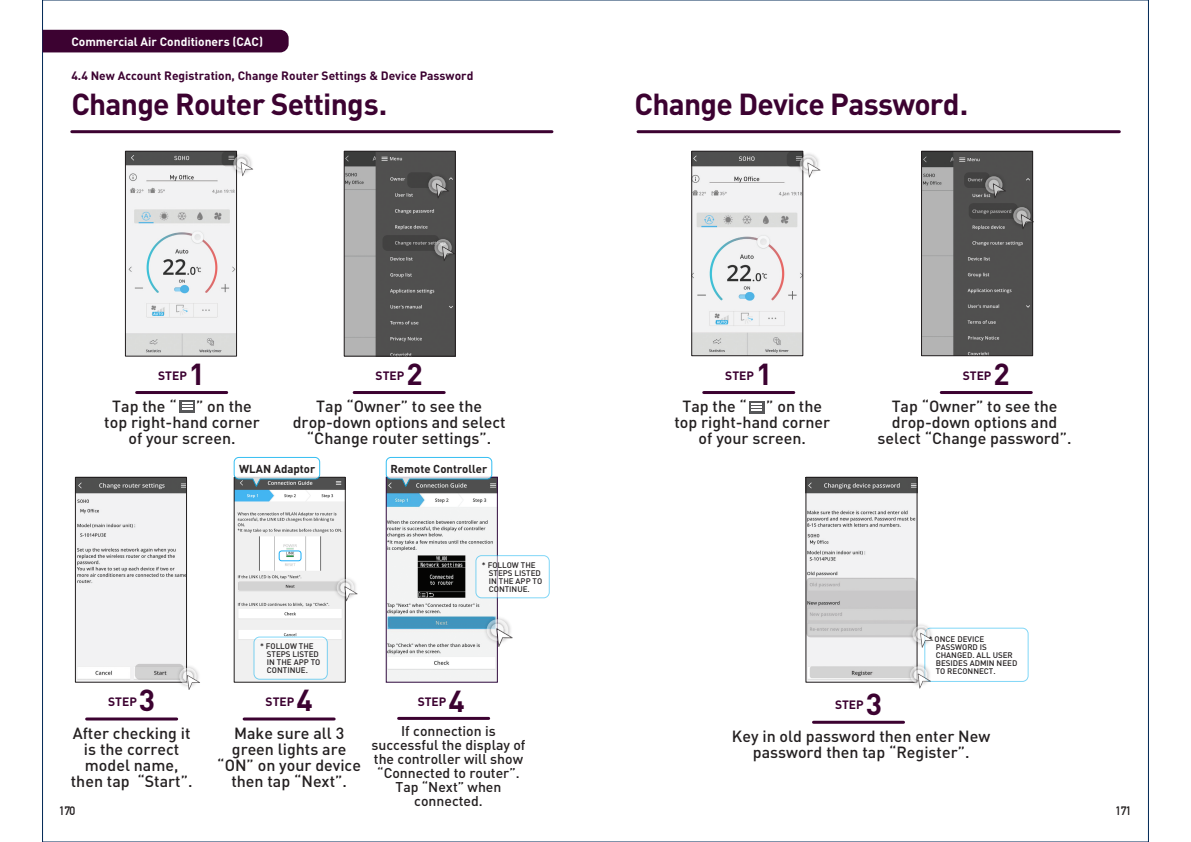
<style>
.page{position:relative;width:1191px;height:842px;background:#fff}
.page>*{position:absolute;margin:0;border:0;box-sizing:border-box;transform-origin:0 0}
.t1{font:700 30px "DINOT";letter-spacing:-.025em;color:#3c0231}
.t2{font:500 16px/16px "DINOT";color:#231f20;text-align:center}
.t3{font:500 14px/14px "DINOT";color:#231f20;text-align:center}
.t4{font:700 12px "DINOT";color:#3c0231}
.t5{font:700 12px "DINOT";color:#fff}
.t6{font:700 12px "DIN Alternate";letter-spacing:-.045em;color:#231f20}
.t7{font:700 11.4px "DINOT";color:#231f20}
.t8{font:500 8px/8px "DINOT";color:#231f20}
</style>
<div class="page">
<img style="left:346px;top:153px;width:107px;height:201px">
<div style="left:344px;top:151px;width:111px;height:205px;border:1px solid #231f20"></div>
<img style="left:807px;top:479px;width:108px;height:201px">
<div style="left:805px;top:477px;width:112px;height:205px;border:1px solid #231f20"></div>
<img style="left:693px;top:153px;width:108px;height:201px">
<div style="left:691px;top:151px;width:112px;height:205px;border:1px solid #231f20"></div>
<img style="left:923px;top:153px;width:108px;height:201px">
<div style="left:921px;top:151px;width:112px;height:205px;border:1px solid #231f20"></div>
<div style="left:407px;top:172px;width:26px;height:16px;background:#424241;border-radius:5px"></div>
<img style="left:424px;top:173px;width:26px;height:26px">
<img style="left:429px;top:177px;width:16px;height:16px">
<svg style="left:432px;top:180px;width:17px;height:18px"></svg>
<svg style="left:964px;top:172px;width:25px;height:16px"></svg>
<img style="left:981px;top:173px;width:26px;height:26px">
<img style="left:985px;top:177px;width:16px;height:16px">
<svg style="left:988px;top:180px;width:18px;height:18px"></svg>
<svg style="left:382px;top:235px;width:57px;height:16px"></svg>
<img style="left:430px;top:235px;width:26px;height:26px">
<img style="left:435px;top:240px;width:17px;height:16px">
<svg style="left:438px;top:242px;width:17px;height:19px"></svg>
<div style="left:924px;top:628px;width:104px;height:54px;border:1px solid #00aeef;border-radius:6px"></div>
<div style="left:179px;top:400px;width:16px;height:12px;background:#57585a"></div>
<svg style="left:182px;top:402px;width:10px;height:8px"></svg>
<svg style="left:749px;top:401px;width:15px;height:12px"></svg>
<svg style="left:751px;top:404px;width:11px;height:7px"></svg>
<div style="left:786px;top:151px;width:18px;height:16px;background:#414141;border-radius:5px"></div>
<img style="left:795px;top:151px;width:26px;height:27px">
<svg style="left:799px;top:155px;width:18px;height:18px"></svg>
<img style="left:800px;top:156px;width:17px;height:16px">
<svg style="left:803px;top:159px;width:17px;height:19px"></svg>
<svg style="left:968px;top:203px;width:49px;height:16px"></svg>
<img style="left:1009px;top:203px;width:25px;height:26px">
<img style="left:1014px;top:208px;width:16px;height:16px">
<svg style="left:1016px;top:210px;width:18px;height:19px"></svg>
<hr style="left:638px;top:130px;width:481px;height:3px;background:#3c0231">
<hr style="left:72px;top:130px;width:480px;height:3px;background:#3c0231">
<div style="left:43px;top:30px;width:246px;height:22px;background:#3c0231"></div>
<img style="left:77px;top:479px;width:108px;height:201px">
<div style="left:75px;top:477px;width:112px;height:205px;border:1px solid #231f20"></div>
<svg style="left:135px;top:664px;width:49px;height:15px"></svg>
<img style="left:176px;top:663px;width:21px;height:23px">
<div style="left:179px;top:668px;width:18px;height:17px;background:#d3d3d3;border-radius:50%"></div>
<img style="left:180px;top:668px;width:16px;height:17px">
<svg style="left:183px;top:671px;width:17px;height:19px"></svg>
<hr style="left:87px;top:717px;width:90px;height:3px;background:#3c0231">
<hr style="left:137px;top:391px;width:90px;height:3px;background:#3c0231">
<hr style="left:354px;top:391px;width:90px;height:3px;background:#3c0231">
<hr style="left:703px;top:391px;width:91px;height:3px;background:#3c0231">
<hr style="left:941px;top:391px;width:90px;height:3px;background:#3c0231">
<hr style="left:813px;top:721px;width:90px;height:3px;background:#3c0231">
<svg style="left:809px;top:666px;width:105px;height:12px"></svg>
<img style="left:906px;top:663px;width:26px;height:26px">
<img style="left:910px;top:667px;width:16px;height:16px">
<svg style="left:913px;top:670px;width:18px;height:18px"></svg>
<svg style="left:806px;top:578px;width:111px;height:59px;background:#cbcaca"></svg>
<img style="left:908px;top:621px;width:26px;height:27px">
<img style="left:913px;top:627px;width:16px;height:16px">
<svg style="left:916px;top:629px;width:17px;height:19px"></svg>
<img style="left:127px;top:153px;width:108px;height:201px">
<div style="left:125px;top:151px;width:112px;height:205px;border:1px solid #231f20"></div>
<div style="left:222px;top:151px;width:16px;height:15px;background:#414141;border-radius:5px"></div>
<img style="left:229px;top:151px;width:19px;height:25px">
<img style="left:234px;top:156px;width:16px;height:16px">
<svg style="left:237px;top:158px;width:16px;height:18px"></svg>
<hr style="left:244px;top:717px;width:90px;height:3px;background:#3c0231">
<img style="left:236px;top:479px;width:107px;height:201px">
<div style="left:238px;top:581px;width:103px;height:10px;background:#d3d3d3;border-radius:2px"></div>
<img style="left:332px;top:575px;width:26px;height:26px">
<img style="left:338px;top:580px;width:16px;height:16px">
<svg style="left:340px;top:582px;width:17px;height:19px"></svg>
<svg style="left:234px;top:457px;width:86px;height:30px"></svg>
<img style="left:388px;top:479px;width:107px;height:201px">
<div style="left:386px;top:477px;width:111px;height:205px;border:1px solid #310c3f"></div>
<svg style="left:386px;top:457px;width:106px;height:30px"></svg>
<hr style="left:398px;top:717px;width:91px;height:3px;background:#3c0231">
<div style="left:388px;top:617px;width:107px;height:11px;background:#4094bd;border-radius:3px"></div>
<img style="left:483px;top:615px;width:30px;height:30px">
<svg style="left:486px;top:619px;width:22px;height:22px"></svg>
<img style="left:488px;top:621px;width:18px;height:18px">
<svg style="left:491px;top:623px;width:21px;height:24px"></svg>
<div style="left:476px;top:556px;width:73px;height:42px;background:#fff;border-radius:6px"></div>
<div style="left:475px;top:555px;width:75px;height:43px;border:1px solid #00aeef;border-radius:6px"></div>
<div style="left:254px;top:637px;width:73px;height:42px;background:#f7f7f7;border-radius:6px"></div>
<div style="left:253px;top:636px;width:75px;height:44px;border:1px solid #00aeef;border-radius:6px"></div>
<p class="t5" style="left:71px;top:33px;width:193px">Commercial Air Conditioners (CAC)</p>
<p class="t4" style="left:71px;top:67px;width:403px">4.4 New Account Registration, Change Router Settings &amp; Device Password</p>
<p class="t1" style="left:71px;top:84px;width:317px">Change Router Settings.</p>
<p class="t1" style="left:634px;top:84px;width:335px">Change Device Password.</p>
<p class="t4" style="left:158px;top:367px;width:30px">STEP</p>
<p class="t1" style="left:189px;top:354px;width:18px">1</p>
<p class="t4" style="left:376px;top:367px;width:30px">STEP</p>
<p class="t1" style="left:406px;top:354px;width:18px">2</p>
<p class="t4" style="left:725px;top:367px;width:30px">STEP</p>
<p class="t1" style="left:756px;top:354px;width:18px">1</p>
<p class="t4" style="left:962px;top:367px;width:30px">STEP</p>
<p class="t1" style="left:993px;top:354px;width:18px">2</p>
<p class="t2" style="left:293px;top:398px;width:214px">Tap “Owner” to see the drop-down options and select “Change router settings”.</p>
<p class="t2" style="left:104px;top:398px;width:157px">Tap the “ ” on the top right-hand corner of your screen.</p>
<p class="t2" style="left:674px;top:398px;width:157px">Tap the “ ” on the top right-hand corner of your screen.</p>
<p class="t7" style="left:239px;top:461px;width:78px">WLAN Adaptor</p>
<p class="t7" style="left:390px;top:461px;width:98px">Remote Controller</p>
<p class="t8" style="left:267px;top:642px;width:55px;text-indent:-7px">* FOLLOW THE<br>STEPS LISTED<br>IN THE APP TO<br>CONTINUE.</p>
<p class="t8" style="left:489px;top:561px;width:55px;text-indent:-7px">* FOLLOW THE<br>STEPS LISTED<br>IN THE APP TO<br>CONTINUE.</p>
<p class="t2" style="left:877px;top:398px;width:196px">Tap “Owner” to see the drop-down options and select “Change password”.</p>
<p class="t8" style="left:935px;top:634px;width:83px;text-indent:-7px">* ONCE DEVICE<br>PASSWORD IS<br>CHANGED. ALL USER<br>BESIDES ADMIN NEED<br>TO RECONNECT.</p>
<p class="t4" style="left:108px;top:693px;width:30px">STEP</p>
<p class="t1" style="left:139px;top:680px;width:18px">3</p>
<p class="t4" style="left:266px;top:693px;width:30px">STEP</p>
<p class="t1" style="left:296px;top:680px;width:18px">4</p>
<p class="t4" style="left:418px;top:694px;width:30px">STEP</p>
<p class="t1" style="left:448px;top:681px;width:18px">4</p>
<p class="t4" style="left:835px;top:697px;width:30px">STEP</p>
<p class="t1" style="left:865px;top:683px;width:18px">3</p>
<p class="t3" style="left:371px;top:724px;width:155px">If connection is successful the display of the controller will show “Connected to router”.<br>Tap “Next” when connected.</p>
<p class="t2" style="left:217px;top:725px;width:145px">Make sure all 3 green lights are “ON” on your device then tap “Next”.</p>
<p class="t2" style="left:71px;top:725px;width:123px">After checking it is the correct model name, then tap “Start”.</p>
<p class="t2" style="left:732px;top:728px;width:260px">Key in old password then enter New password then tap “Register”.</p>
<p class="t6" style="left:59px;top:802px;width:18px">170</p>
<p class="t6" style="left:1115px;top:802px;width:18px">171</p>
</div>
